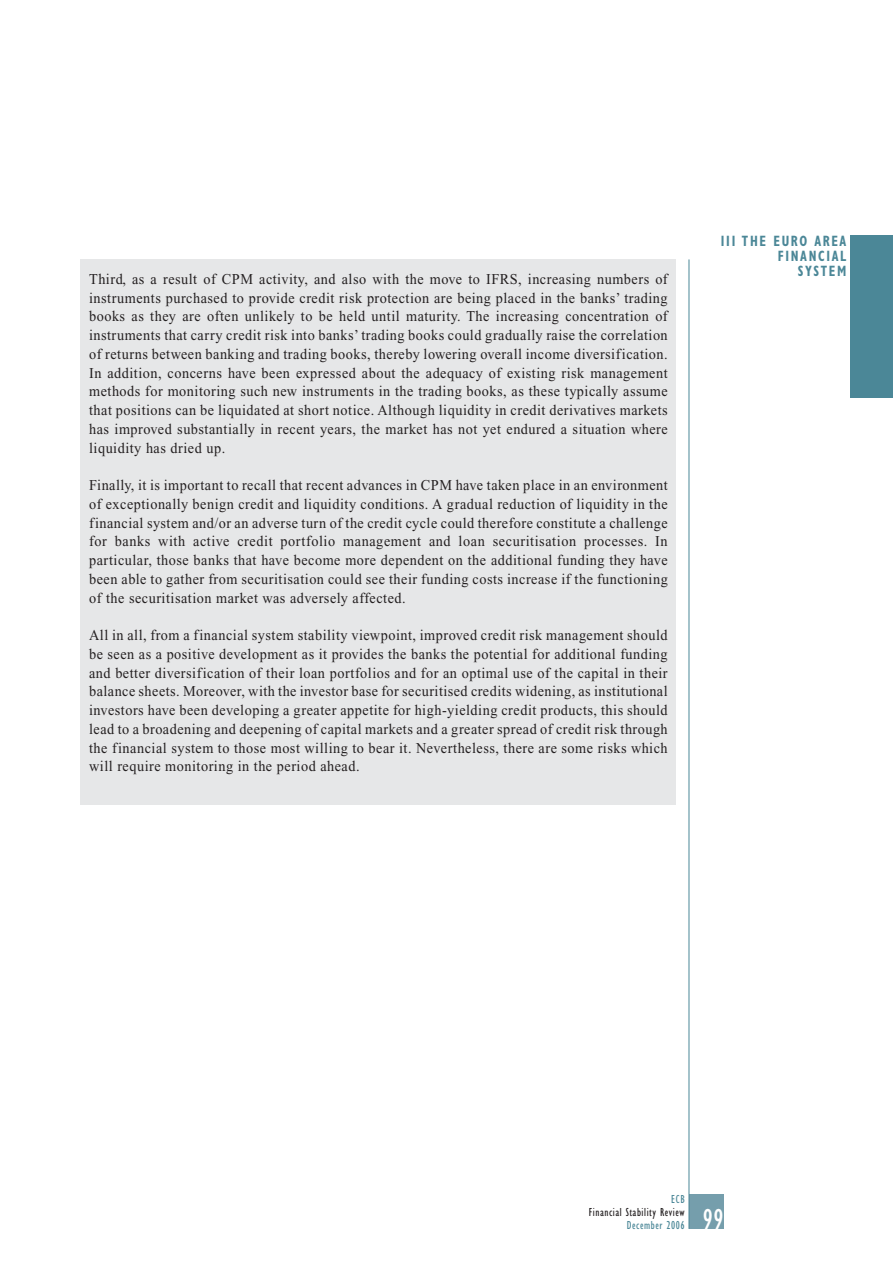
<style>
.page{position:relative;width:893px;height:1263px;background:#fff}
.page>*{position:absolute;margin:0;border:0;box-sizing:border-box;transform-origin:0 0}
.t1{font:condensed 30px "Gill Sans";color:#fff;scale:.95 1}
.t2{font:15px/18.8px "Times New Roman";letter-spacing:.035em;color:#231f20;text-align:justify;scale:.95 1}
.t3{font:700 condensed 15px/15px "Gill Sans";letter-spacing:.13em;color:#4b8797;text-align:right;scale:.85 1}
.t4{font:condensed 12px "Gill Sans";letter-spacing:.05em;color:#231f20;scale:.95 1}
.t5{font:condensed 12px "Gill Sans";letter-spacing:.05em;color:#4b8797;scale:.95 1}
</style>
<div class="page">
<div style="left:689px;top:1195px;width:34px;height:34px;background:#759eac"></div>
<hr style="left:688px;top:259px;width:1px;height:970px;background:#4b8797">
<div style="left:850px;top:235px;width:42px;height:162px;background:#4b8797"></div>
<div style="left:81px;top:259px;width:595px;height:546px;background:#e6e7e8"></div>
<p class="t2" style="left:89px;top:271px;width:610px">Third, as a result of CPM activity, and also with the move to IFRS, increasing numbers of instruments purchased to provide credit risk protection are being placed in the banks’ trading books as they are often unlikely to be held until maturity. The increasing concentration of instruments that carry credit risk into banks’ trading books could gradually raise the correlation of returns between banking and trading books, thereby lowering overall income diversification.<br>In addition, concerns have been expressed about the adequacy of existing risk management methods for monitoring such new instruments in the trading books, as these typically assume that positions can be liquidated at short notice. Although liquidity in credit derivatives markets has improved substantially in recent years, the market has not yet endured a situation where liquidity has dried up.</p>
<p class="t2" style="left:89px;top:477px;width:610px">Finally, it is important to recall that recent advances in CPM have taken place in an environment of exceptionally benign credit and liquidity conditions. A gradual reduction of liquidity in the financial system and/or an adverse turn of the credit cycle could therefore constitute a challenge for banks with active credit portfolio management and loan securitisation processes. In particular, those banks that have become more dependent on the additional funding they have been able to gather from securitisation could see their funding costs increase if the functioning of the securitisation market was adversely affected.</p>
<p class="t2" style="left:89px;top:627px;width:610px">All in all, from a financial system stability viewpoint, improved credit risk management should be seen as a positive development as it provides the banks the potential for additional funding and better diversification of their loan portfolios and for an optimal use of the capital in their balance sheets. Moreover, with the investor base for securitised credits widening, as institutional investors have been developing a greater appetite for high-yielding credit products, this should lead to a broadening and deepening of capital markets and a greater spread of credit risk through the financial system to those most willing to bear it. Nevertheless, there are some risks which will require monitoring in the period ahead.</p>
<p class="t3" style="left:721px;top:235px;width:149px">III THE EURO AREA<br>FINANCIAL<br>SYSTEM</p>
<p class="t5" style="left:671px;top:1195px;width:16px">ECB</p>
<p class="t4" style="left:589px;top:1208px;width:102px">Financial Stability Review</p>
<p class="t5" style="left:626px;top:1221px;width:62px">December 2006</p>
<h1 class="t1" style="left:702px;top:1208px;width:23px">99</h1>
</div>
